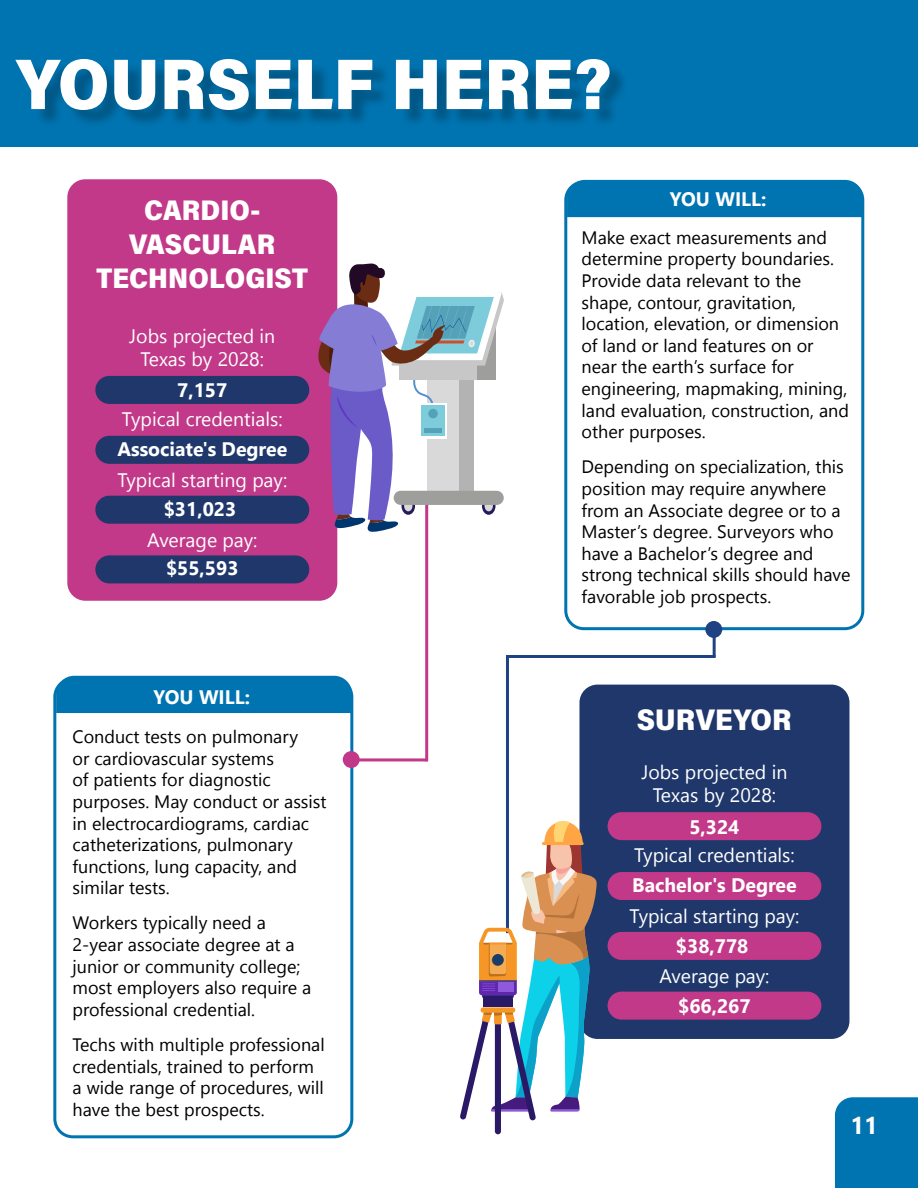
<style>
.page{position:relative;width:918px;height:1188px;background:#fff}
.page>*{position:absolute;margin:0;border:0;box-sizing:border-box;transform-origin:0 0}
.t1{font:72px "Acumin Variable Concept";color:#fff}
.t2{font:30px "Acumin Variable Concept";color:#fff}
.t3{font:28.5px/34.2px "Acumin Variable Concept";color:#fff;text-align:center}
.t4{font:700 24px "Nirmala UI";color:#fff}
.t5{font:19.5px/23.4px "Nirmala UI";color:#fff;text-align:center}
.t6{font:700 19.5px "Nirmala UI";color:#fff}
.t7{font:18px/21.6px "Nirmala UI";color:#000}
</style>
<div class="page">
<div style="left:0;top:0;width:918px;height:146px;background:#0074b1"></div>
<div style="left:57px;top:676px;width:295px;height:37px;background:#0074b1"></div>
<div style="left:53px;top:677px;width:300px;height:461px;border:3px solid #0074b1;border-radius:18px"></div>
<div style="left:343px;top:751px;width:17px;height:17px;background:#c23888;border-radius:50%"></div>
<hr style="left:356px;top:758px;width:71px;height:3px;background:#c23888">
<hr style="left:425px;top:499px;width:3px;height:262px;background:#c23888">
<div style="left:564px;top:180px;width:300px;height:450px;border:3px solid #0074b1;border-radius:18px"></div>
<div style="left:567px;top:180px;width:296px;height:37px;background:#0074b1"></div>
<div style="left:705px;top:621px;width:17px;height:17px;background:#1f4283;border-radius:50%"></div>
<hr style="left:713px;top:630px;width:3px;height:27px;background:#1f4283">
<hr style="left:506px;top:655px;width:210px;height:3px;background:#1f4283">
<hr style="left:506px;top:655px;width:3px;height:278px;background:#1f4283">
<div style="left:835px;top:1097px;width:83px;height:91px;background:#0074b1"></div>
<div style="left:0;top:61px;width:628px;height:68px;background:#000;opacity:.25"></div>
<div style="left:579px;top:685px;width:270px;height:354px;background:#1f376a;border-radius:18px"></div>
<div style="left:608px;top:812px;width:213px;height:28px;background:#c13988;border-radius:14px"></div>
<div style="left:608px;top:872px;width:213px;height:28px;background:#c13988;border-radius:14px"></div>
<div style="left:608px;top:932px;width:213px;height:28px;background:#c13988;border-radius:14px"></div>
<div style="left:608px;top:992px;width:213px;height:28px;background:#c13988;border-radius:14px"></div>
<div style="left:495px;top:1022px;width:6px;height:112px;background:#2a1967;border-radius:3px"></div>
<svg style="left:460px;top:821px;width:137px;height:299px"></svg>
<div style="left:481px;top:1007px;width:34px;height:6px;background:#f59626;border-radius:3px"></div>
<div style="left:67px;top:179px;width:270px;height:422px;background:#c13988;border-radius:18px"></div>
<div style="left:95px;top:376px;width:214px;height:28px;background:#1f376a;border-radius:14px"></div>
<div style="left:95px;top:436px;width:214px;height:28px;background:#1f376a;border-radius:14px"></div>
<div style="left:95px;top:496px;width:214px;height:28px;background:#1f376a;border-radius:14px"></div>
<div style="left:95px;top:555px;width:214px;height:28px;background:#1f376a;border-radius:14px"></div>
<svg style="left:318px;top:263px;width:186px;height:270px"></svg>
<h1 class="t1" style="left:17px;top:35px;width:596px">YOURSELF HERE?</h1>
<h3 class="t3" style="left:96px;top:192px;width:214px">CARDIO-<br>VASCULAR<br>TECHNOLOGIST</h3>
<p class="t5" style="left:129px;top:323px;width:148px">Jobs projected in<br>Texas by 2028:</p>
<p class="t6" style="left:177px;top:374px;width:52px">7,157</p>
<p class="t5" style="left:122px;top:406px;width:162px">Typical credentials:</p>
<p class="t6" style="left:117px;top:433px;width:171px">Associate's Degree</p>
<p class="t5" style="left:117px;top:467px;width:171px">Typical starting pay:</p>
<p class="t6" style="left:164px;top:493px;width:74px">$31,023</p>
<p class="t5" style="left:147px;top:527px;width:112px">Average pay:</p>
<p class="t6" style="left:166px;top:552px;width:74px">$55,593</p>
<p class="t6" style="left:153px;top:681px;width:98px">YOU WILL:</p>
<p class="t7" style="left:73px;top:725px;width:256px">Conduct tests on pulmonary<br>or cardiovascular systems<br>of patients for diagnostic purposes. May conduct or assist in electrocardiograms, cardiac catheterizations, pulmonary functions, lung capacity, and similar tests.</p>
<p class="t7" style="left:73px;top:911px;width:240px">Workers typically need a<br>2-year associate degree at a junior or community college; most employers also require a professional credential.</p>
<p class="t7" style="left:73px;top:1033px;width:254px">Techs with multiple professional credentials, trained to perform a wide range of procedures, will have the best prospects.</p>
<p class="t6" style="left:670px;top:183px;width:98px">YOU WILL:</p>
<p class="t7" style="left:582px;top:226px;width:269px">Make exact measurements and determine property boundaries.<br>Provide data relevant to the shape, contour, gravitation, location, elevation, or dimension of land or land features on or near the earth’s surface for engineering, mapmaking, mining, land evaluation, construction, and other purposes.</p>
<p class="t7" style="left:582px;top:455px;width:270px">Depending on specialization, this position may require anywhere from an Associate degree or to a<br>Master’s degree. Surveyors who have a Bachelor’s degree and strong technical skills should have favorable job prospects.</p>
<h2 class="t2" style="left:637px;top:698px;width:157px">SURVEYOR</h2>
<p class="t5" style="left:641px;top:759px;width:148px">Jobs projected in<br>Texas by 2028:</p>
<p class="t6" style="left:689px;top:811px;width:52px">5,324</p>
<p class="t5" style="left:634px;top:843px;width:162px">Typical credentials:</p>
<p class="t6" style="left:632px;top:869px;width:166px">Bachelor's Degree</p>
<p class="t5" style="left:630px;top:903px;width:171px">Typical starting pay:</p>
<p class="t6" style="left:676px;top:930px;width:74px">$38,778</p>
<p class="t5" style="left:659px;top:963px;width:112px">Average pay:</p>
<p class="t6" style="left:678px;top:990px;width:74px">$66,267</p>
<h3 class="t4" style="left:851px;top:1106px;width:29px">11</h3>
</div>
